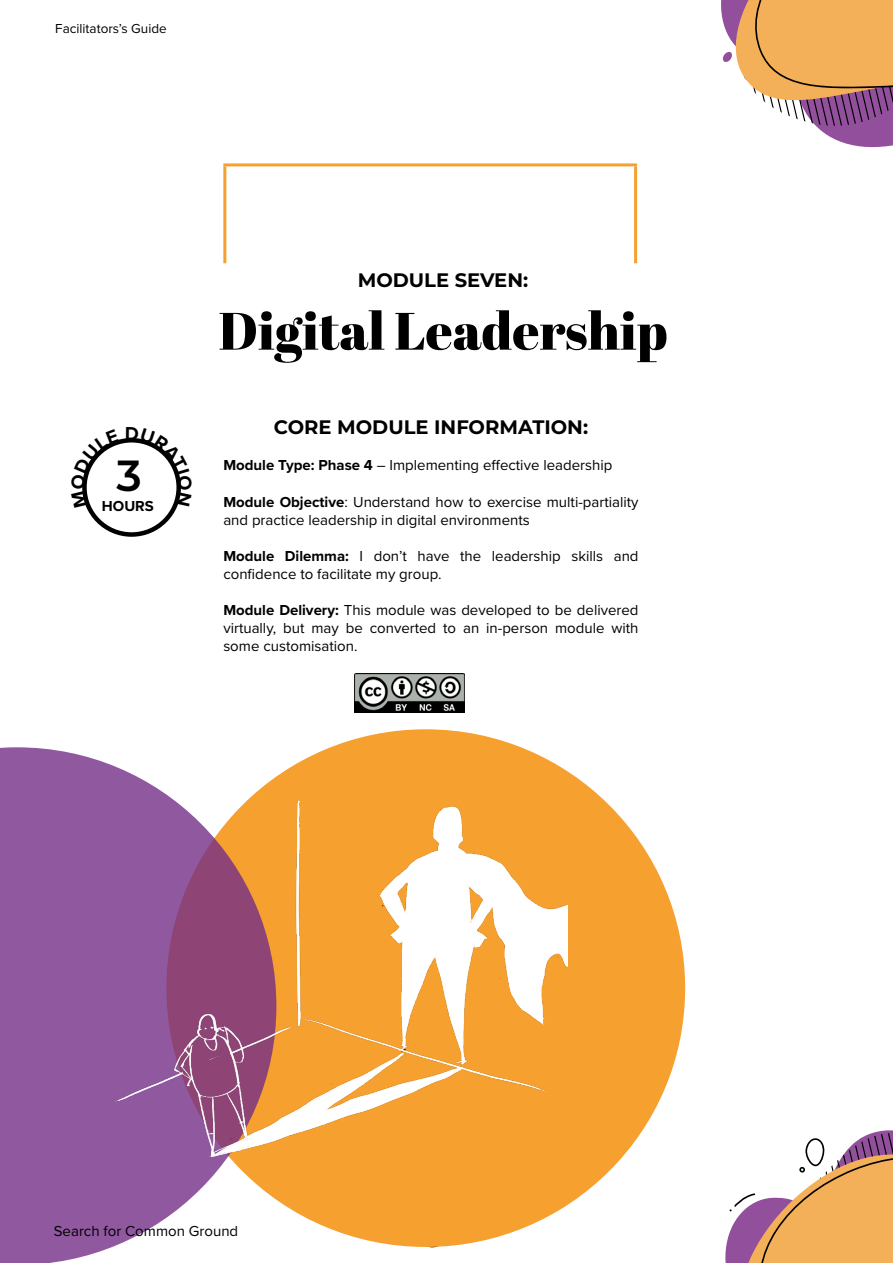
<style>
.page{position:relative;width:893px;height:1263px;background:#fff}
.page>*{position:absolute;margin:0;border:0;box-sizing:border-box;transform-origin:0 0}
.t1{font:52.5px "Abril Fatface";color:#000}
.t2{font:600 43.5px "Montserrat";color:#000}
.t3{font:700 19.5px "Montserrat";color:#000}
.t4{font:15px/18px "Proxima Nova";color:#000}
.t5{font:700 15px "Proxima Nova";color:#000}
.t6{font:13.5px "Proxima Nova";color:#000}
.s1{font-weight:700}
</style>
<div class="page">
<hr style="left:223px;top:163px;width:414px;height:3px;background:#f6a02f">
<hr style="left:223px;top:166px;width:3px;height:97px;background:#f6a02f">
<hr style="left:634px;top:166px;width:3px;height:97px;background:#f6a02f">
<div style="left:166px;top:729px;width:519px;height:518px;background:#f6a02f;border-radius:50%"></div>
<svg style="left:0;top:747px;width:276px;height:516px;fill:#90589f"></svg>
<img style="left:60px;top:767px;width:507px;height:403px">
<svg style="left:721px;top:0;width:172px;height:148px"></svg>
<svg style="left:725px;top:1130px;width:168px;height:133px"></svg>
<img style="left:354px;top:674px;width:111px;height:38px">
<svg style="left:82px;top:439px;width:37px;height:69px"></svg>
<svg style="left:126px;top:438px;width:55px;height:68px"></svg>
<p class="t6" style="left:55px;top:18px;width:113px">Facilitators’s Guide</p>
<h2 class="t2" style="left:117px;top:445px;width:27px">3</h2>
<p class="t5" style="left:102px;top:494px;width:54px">HOURS</p>
<h3 class="t3" style="left:358px;top:266px;width:172px">MODULE SEVEN:</h3>
<h1 class="t1" style="left:218px;top:294px;width:451px">Digital Leadership</h1>
<h3 class="t3" style="left:274px;top:413px;width:316px">CORE MODULE INFORMATION:</h3>
<p class="t4" style="left:223px;top:456px;width:390px"><span class="s1">Module Type: Phase 4</span> – Implementing effective leadership</p>
<p class="t4" style="left:223px;top:492px;width:417px"><span class="s1">Module Objective</span>: Understand how to exercise multi-partiality and practice leadership in digital environments</p>
<p class="t4" style="left:223px;top:546px;width:417px"><span class="s1">Module Dilemma:</span> I don’t have the leadership skills and confidence to facilitate my group.</p>
<p class="t4" style="left:223px;top:600px;width:417px;text-align:justify"><span class="s1">Module Delivery:</span> This module was developed to be delivered virtually, but may be converted to an in-person module with some customisation.</p>
<p class="t4" style="left:54px;top:1221px;width:186px">Search for Common Ground</p>
</div>
